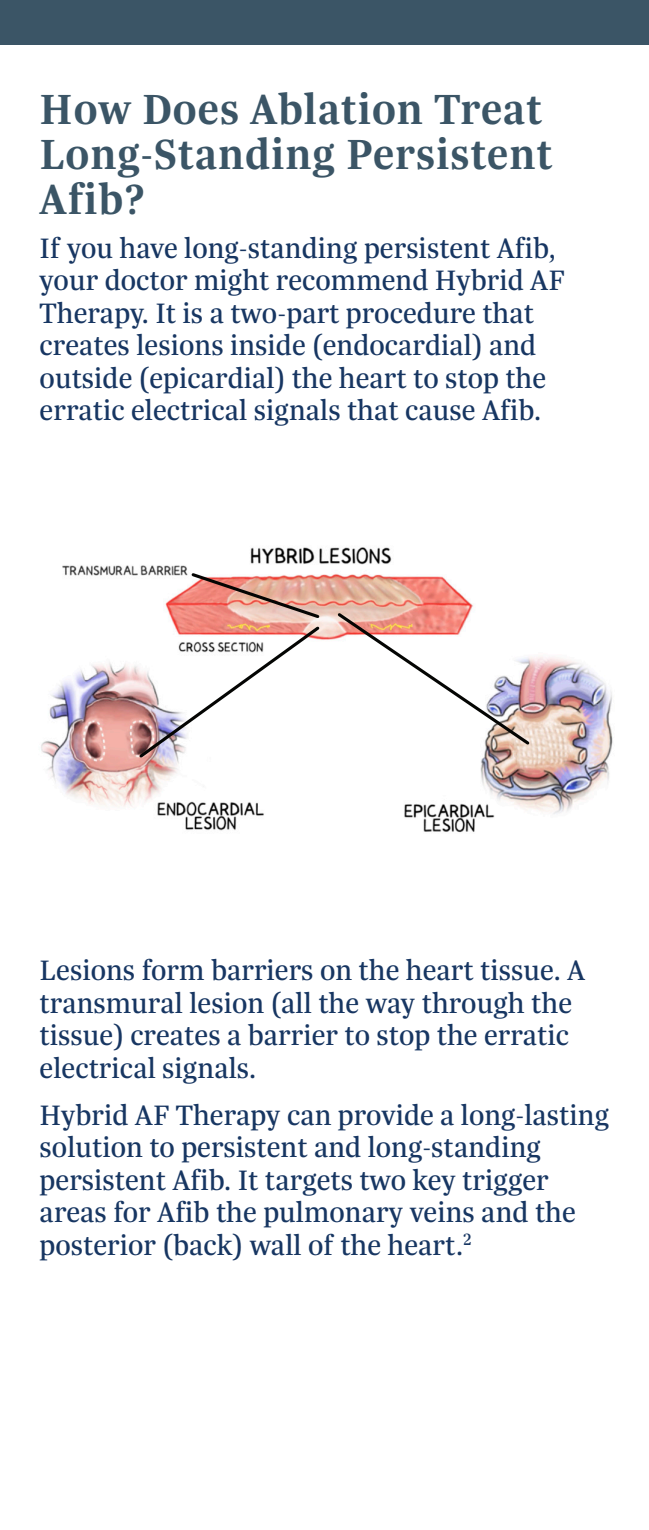
<style>
.page{position:relative;width:649px;height:1530px;background:#fff}
.page>*{position:absolute;margin:0;border:0;box-sizing:border-box;transform-origin:0 0}
.t1{font:600 45px/45px "Trola";letter-spacing:.02em;color:#3b5566}
.Callout_1{font:30px/32.5px "Trola";color:#173662}
.Body_Copy_1{font:30px/32.5px "Trola";color:#173662}
</style>
<div class="page">
<div style="left:0;top:0;width:648px;height:45px;background:#3b5566"></div>
<img style="left:41px;top:547px;width:572px;height:286px">
<svg style="left:136px;top:571px;width:186px;height:189px"></svg>
<svg style="left:335px;top:610px;width:196px;height:137px"></svg>
<p class="t1" style="left:40px;top:85px;width:514px">How Does Ablation Treat<br>Long-Standing Persistent<br>Afib?</p>
<p class="Body_Copy_1" style="left:40px;top:231px;width:526px">If you have long-standing persistent Afib, your doctor might recommend Hybrid AF Therapy. It is a two-part procedure that creates lesions inside (endocardial) and outside (epicardial) the heart to stop the erratic electrical signals that cause Afib.</p>
<p class="Callout_1" style="left:40px;top:953px;width:546px">Lesions form barriers on the heart tissue. A transmural lesion (all the way through the tissue) creates a barrier to stop the erratic electrical signals.</p>
<p class="Callout_1" style="left:40px;top:1098px;width:570px">Hybrid AF Therapy can provide a long-lasting solution to persistent and long-standing persistent Afib. It targets two key trigger areas for Afib the pulmonary veins and the posterior (back) wall of the heart.<sup>2</sup></p>
</div>
